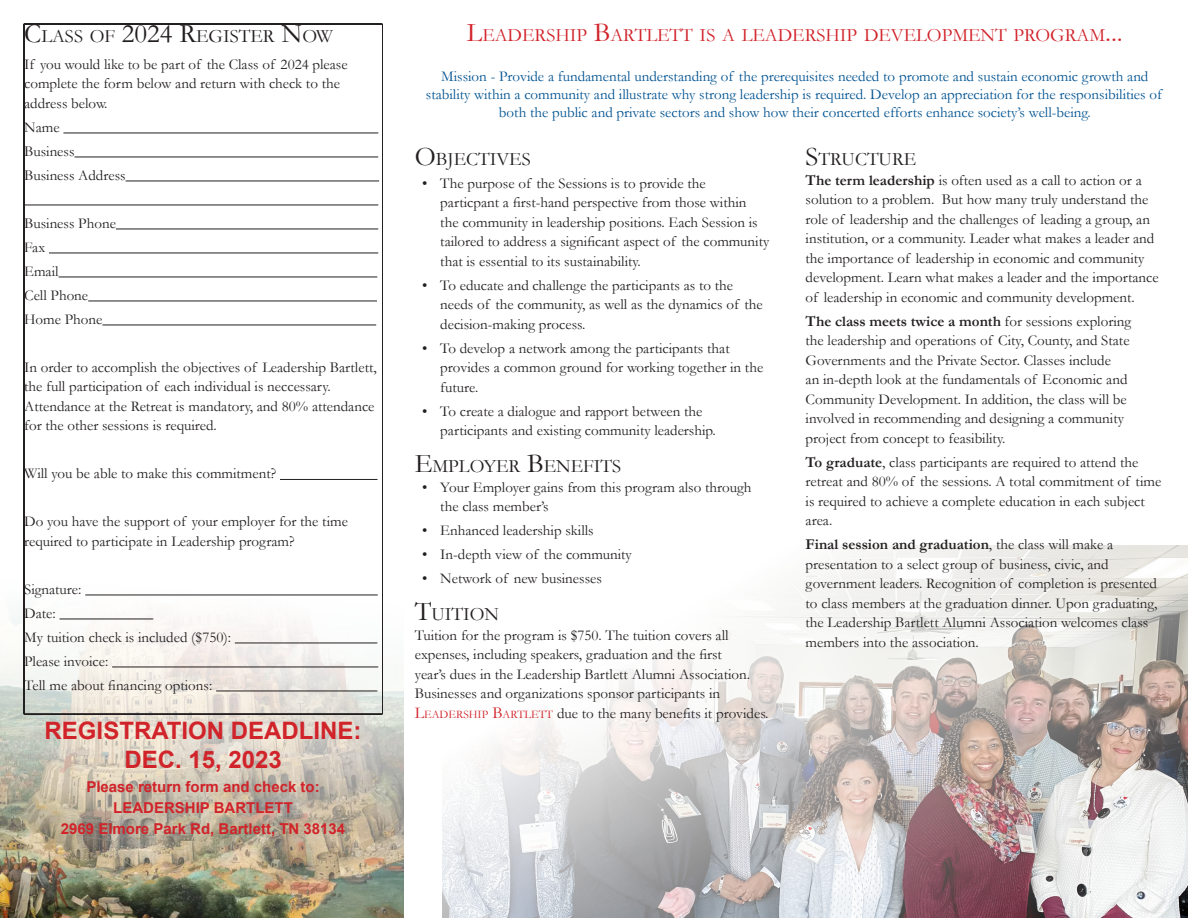
<style>
.page{position:relative;width:1188px;height:918px;background:#fff}
.page>*{position:absolute;margin:0;border:0;box-sizing:border-box;transform-origin:0 0}
.t1{font:700 24px/28.8px "Arial";color:#d1232a;text-align:center}
.program_schedule{font:18.9px "Garamond";color:#231f20}
.program_schedule-2{font:18.9px "Garamond";color:#d1232a}
.Participants_info{font:15px/19.5px "Garamond";color:#231f20}
.Participants_info-2{font:15px/18px "Garamond";color:#005391;text-align:center}
.Participants_info-3{font:700 15px "Arial";color:#d1232a}
.s1{font-size:27px}
.s2{font-size:16.5px;color:#d1232a}
.s3{font-size:11.55px;color:#d1232a}
.s4{font-weight:700}
</style>
<div class="page">
<img style="left:443px;top:545px;width:745px;height:373px">
<img style="left:0;top:545px;width:404px;height:373px">
<svg style="left:24px;top:24px;width:358px;height:690px"></svg>
<p class="program_schedule" style="left:24px;top:23px;width:310px"><span class="s1">C</span>LASS OF <span class="s1">2024 R</span>EGISTER <span class="s1">N</span>OW</p>
<p class="Participants_info" style="left:24px;top:54px;width:325px">If you would like to be part of the Class of 2024 please complete the form below and return with check to the address below.</p>
<p class="Participants_info" style="left:24px;top:117px;width:37px">Name</p>
<p class="Participants_info" style="left:24px;top:141px;width:52px">Business</p>
<p class="Participants_info" style="left:24px;top:165px;width:103px">Business Address</p>
<p class="Participants_info" style="left:24px;top:213px;width:93px">Business Phone</p>
<p class="Participants_info" style="left:24px;top:237px;width:23px">Fax</p>
<p class="Participants_info" style="left:24px;top:261px;width:36px">Email</p>
<p class="Participants_info" style="left:24px;top:285px;width:66px">Cell Phone</p>
<p class="Participants_info" style="left:24px;top:309px;width:80px">Home Phone</p>
<p class="Participants_info" style="left:24px;top:357px;width:354px">In order to accomplish the objectives of Leadership Bartlett, the full participation of each individual is neccessary.<br>Attendance at the Retreat is mandatory, and 80% attendance for the other sessions is required.</p>
<p class="Participants_info" style="left:24px;top:463px;width:254px">Will you be able to make this commitment?</p>
<p class="Participants_info" style="left:24px;top:511px;width:325px">Do you have the support of your employer for the time required to participate in Leadership program?</p>
<p class="Participants_info" style="left:24px;top:579px;width:59px">Signature:</p>
<p class="Participants_info" style="left:24px;top:603px;width:33px">Date:</p>
<p class="Participants_info" style="left:24px;top:627px;width:208px">My tuition check is included ($750):</p>
<p class="Participants_info" style="left:24px;top:651px;width:86px">Please invoice:</p>
<p class="Participants_info" style="left:24px;top:675px;width:190px">Tell me about financing options:</p>
<p class="t1" style="left:45px;top:716px;width:318px">REGISTRATION DEADLINE:<br>DEC. 15, 2023</p>
<p class="Participants_info-3" style="left:86px;top:776px;width:235px">Please return form and check to:</p>
<p class="Participants_info-3" style="left:113px;top:797px;width:181px">LEADERSHIP BARTLETT</p>
<p class="Participants_info-3" style="left:61px;top:818px;width:286px">2969 Elmore Park Rd, Bartlett, TN 38134</p>
<p class="program_schedule-2" style="left:467px;top:23px;width:657px"><span class="s1">L</span>EADERSHIP <span class="s1">B</span>ARTLETT IS A LEADERSHIP DEVELOPMENT PROGRAM<span class="s1">...</span></p>
<p class="Participants_info-2" style="left:426px;top:67px;width:737px">Mission - Provide a fundamental understanding of the prerequisites needed to promote and sustain economic growth and stability within a community and illustrate why strong leadership is required. Develop an appreciation for the responsibilities of both the public and private sectors and show how their concerted efforts enhance society’s well-being.</p>
<p class="program_schedule" style="left:415px;top:147px;width:117px"><span class="s1">O</span>BJECTIVES</p>
<p class="Participants_info" style="left:440px;top:173px;width:331px;text-indent:-18px">• The purpose of the Sessions is to provide the<br>particpant a first-hand perspective from those within<br>the community in leadership positions. Each Session is tailored to address a significant aspect of the community that is essential to its sustainability.</p>
<p class="Participants_info" style="left:440px;top:275px;width:324px;text-indent:-18px">• To educate and challenge the participants as to the needs of the community, as well as the dynamics of the decision-making process.</p>
<p class="Participants_info" style="left:440px;top:338px;width:324px;text-indent:-18px">• To develop a network among the participants that provides a common ground for working together in the future.</p>
<p class="Participants_info" style="left:440px;top:401px;width:277px;text-indent:-18px">• To create a dialogue and rapport between the participants and existing community leadership.</p>
<p class="program_schedule" style="left:415px;top:454px;width:208px"><span class="s1">E</span>MPLOYER <span class="s1">B</span>ENEFITS</p>
<p class="Participants_info" style="left:440px;top:477px;width:313px;text-indent:-18px">• Your Employer gains from this program also through the class member’s</p>
<p class="Participants_info" style="left:422px;top:520px;width:173px">• Enhanced leadership skills</p>
<p class="Participants_info" style="left:422px;top:544px;width:211px">• In-depth view of the community</p>
<p class="Participants_info" style="left:422px;top:568px;width:181px">• Network of new businesses</p>
<p class="program_schedule" style="left:415px;top:602px;width:86px"><span class="s1">T</span>UITION</p>
<p class="Participants_info" style="left:415px;top:625px;width:355px">Tuition for the program is $750. The tuition covers all expenses, including speakers, graduation and the first<br>year’s dues in the Leadership Bartlett Alumni Association.<br>Businesses and organizations sponsor participants in <span class="s2">L</span><span class="s3">EADERSHIP</span> <span class="s2">B</span><span class="s3">ARTLETT</span> due to the many benefits it provides.</p>
<p class="program_schedule" style="left:806px;top:147px;width:112px"><span class="s1">S</span>TRUCTURE</p>
<p class="Participants_info" style="left:806px;top:170px;width:355px"><span class="s4">The term leadership</span> is often used as a call to action or a solution to a problem. But how many truly understand the role of leadership and the challenges of leading a group, an institution, or a community. Leader what makes a leader and the importance of leadership in economic and community development. Learn what makes a leader and the importance of leadership in economic and community development.</p>
<p class="Participants_info" style="left:806px;top:311px;width:327px"><span class="s4">The class meets twice a month</span> for sessions exploring the leadership and operations of City, County, and State Governments and the Private Sector. Classes include<br>an in-depth look at the fundamentals of Economic and Community Development. In addition, the class will be involved in recommending and designing a community project from concept to feasibility.</p>
<p class="Participants_info" style="left:806px;top:452px;width:357px"><span class="s4">To graduate</span>, class participants are required to attend the retreat and 80% of the sessions. A total commitment of time is required to achieve a complete education in each subject area.</p>
<p class="Participants_info" style="left:806px;top:535px;width:353px"><span class="s4">Final session and graduation</span>, the class will make a presentation to a select group of business, civic, and government leaders. Recognition of completion is presented to class members at the graduation dinner. Upon graduating, the Leadership Bartlett Alumni Association welcomes class members into the association.</p>
</div>
